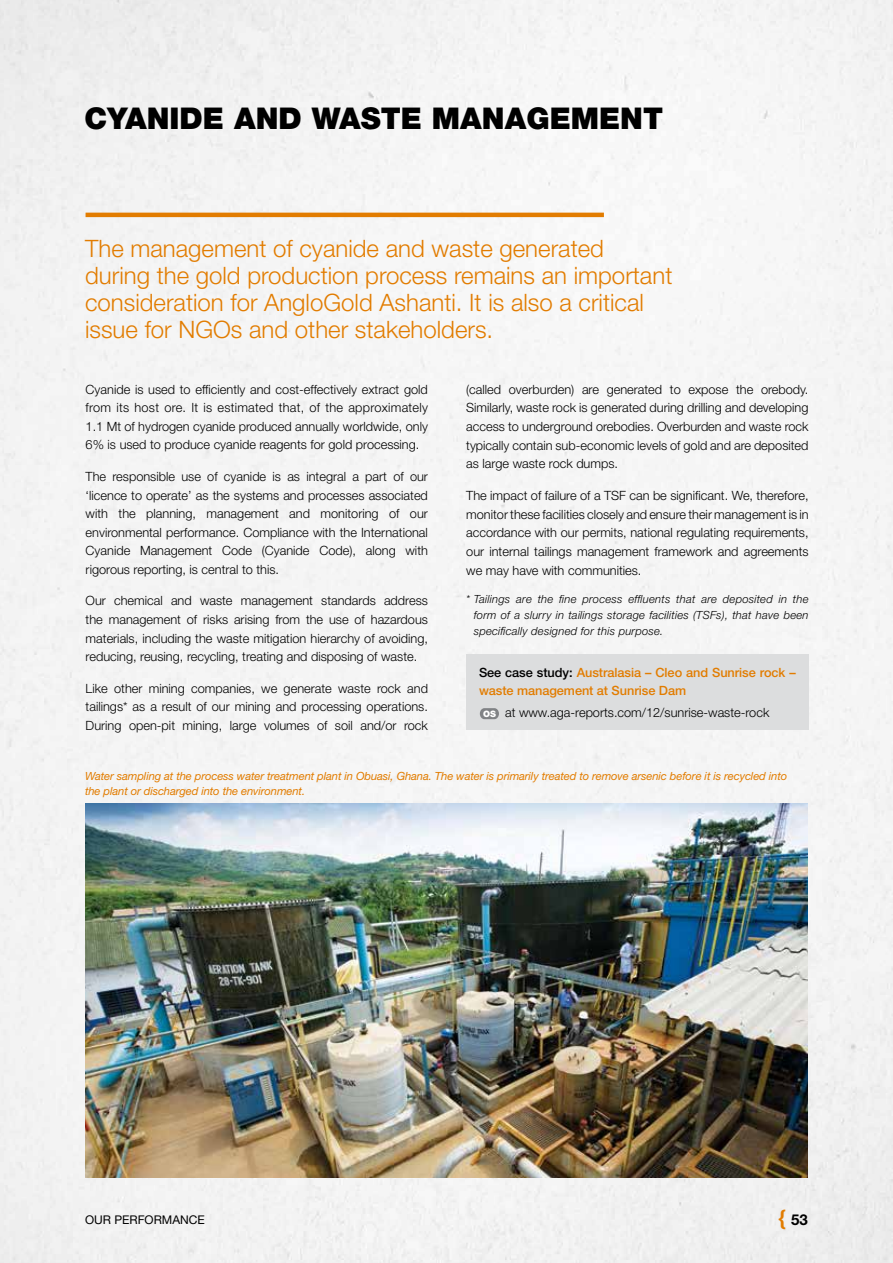
<style>
.page{position:relative;width:893px;height:1263px;background:#f5f5f5}
.page>*{position:absolute;margin:0;border:0;box-sizing:border-box;transform-origin:0 0}
.t1{font:900 30px "Helvetica Neue";color:#000}
.t2{font:300 24px/27px "Helvetica Neue";color:#e27c00}
.t3{font:700 15px "Helvetica Neue";color:#000}
.t4{font:300 12.75px/18.6px "Helvetica Neue";color:#000;text-align:justify}
.t5{font:500 12.75px/18px "Helvetica Neue";letter-spacing:-.005em;color:#e27c00}
.t6{font:12px "Helvetica Neue";color:#000}
.t7{font:italic 11.25px/15px "Helvetica Neue";letter-spacing:-.01em;color:#e27c00}
.t8{font:italic 300 11.25px/15.8px "Helvetica Neue";letter-spacing:.02em;color:#000;text-align:justify}
.s1{color:#000}
.s2{font-weight:900;font-size:8.85px;color:#fff}
.s3{font-family:"Helvetica";font-size:21px;color:#e27c00}
</style>
<div class="page">
<hr style="left:86px;top:213px;width:518px;height:4px;background:#e27c00">
<div style="left:466px;top:654px;width:342px;height:76px;background:#dcddde"></div>
<svg style="left:480px;top:708px;width:19px;height:11px"></svg>
<img style="left:85px;top:804px;width:723px;height:374px">
<h1 class="t1" style="left:85px;top:101px;width:297px">CYANIDE AND WASTE</h1>
<h1 class="t1" style="left:432px;top:101px;width:189px">MANAGEMENT</h1>
<h2 class="t2" style="left:85px;top:234px;width:589px">The management of cyanide and waste generated during the gold production process remains an important consideration for AngloGold Ashanti. It is also a critical issue for NGOs and other stakeholders.</h2>
<p class="t4" style="left:86px;top:379px;width:344px">Cyanide is used to efficiently and cost-effectively extract gold from its host ore. It is estimated that, of the approximately 1.1 Mt of hydrogen cyanide produced annually worldwide‚ only 6% is used to produce cyanide reagents for gold processing.</p>
<p class="t4" style="left:86px;top:467px;width:344px">The responsible use of cyanide is as integral a part of our ‘licence to operate’ as the systems and processes associated with the planning, management and monitoring of our environmental performance. Compliance with the International Cyanide Management Code (Cyanide Code), along with rigorous reporting, is central to this.</p>
<p class="t4" style="left:86px;top:591px;width:344px">Our chemical and waste management standards address the management of risks arising from the use of hazardous materials, including the waste mitigation hierarchy of avoiding, reducing, reusing, recycling, treating and disposing of waste.</p>
<p class="t4" style="left:86px;top:679px;width:344px">Like other mining companies, we generate waste rock and tailings* as a result of our mining and processing operations.<br>During open-pit mining, large volumes of soil and/or rock</p>
<p class="t4" style="left:466px;top:379px;width:344px">(called overburden) are generated to expose the orebody.<br>Similarly, waste rock is generated during drilling and developing access to underground orebodies. Overburden and waste rock typically contain sub-economic levels of gold and are deposited as large waste rock dumps.</p>
<p class="t4" style="left:466px;top:486px;width:344px">The impact of failure of a TSF can be significant. We, therefore, monitor these facilities closely and ensure their management is in accordance with our permits, national regulating requirements, our internal tailings management framework and agreements we may have with communities.</p>
<p class="t8" style="left:474px;top:591px;width:336px;text-indent:-8px">* Tailings are the fine process effluents that are deposited in the form of a slurry in tailings storage facilities (TSFs), that have been specifically designed for this purpose.</p>
<p class="t5" style="left:479px;top:663px;width:318px"><span class="s1">See case study:</span> Australasia – Cleo and Sunrise rock – waste management at Sunrise Dam</p>
<p class="t4" style="left:483px;top:703px;width:288px"><span class="s2">OS</span> at www.aga-reports.com/12/sunrise-waste-rock</p>
<p class="t7" style="left:85px;top:769px;width:704px">Water sampling at the process water treatment plant in Obuasi, Ghana. The water is primarily treated to remove arsenic before it is recycled into the plant or discharged into the environment.</p>
<p class="t6" style="left:85px;top:1212px;width:10px">OUR</p>
<p class="t6" style="left:114px;top:1212px;width:10px">PERFORMANCE</p>
<p class="t3" style="left:779px;top:1211px;width:31px"><span class="s3">{</span> 53</p>
</div>
